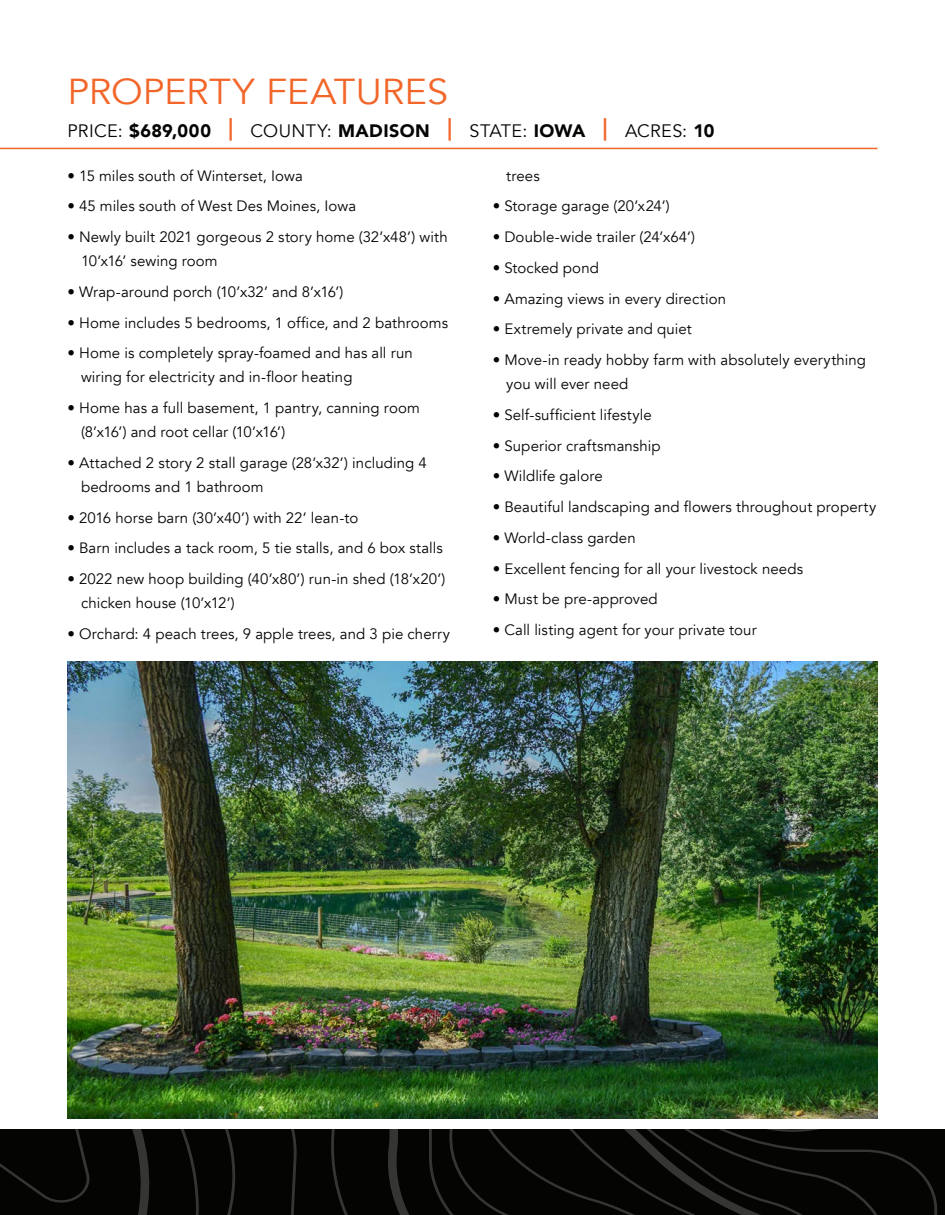
<style>
.page{position:relative;width:945px;height:1215px;background:#fff}
.page>*{position:absolute;margin:0;border:0;box-sizing:border-box;transform-origin:0 0}
.t1{font:36px "Avenir";color:#f2662a;scale:1.05 1}
.t2{font:18px "Avenir";letter-spacing:.02em;color:#040503}
.t3{font:15px/24px "Avenir";letter-spacing:.005em;color:#040503}
.s1{font-weight:900}
.s2{font-weight:900;font-size:22.5px;color:#f2662a}
</style>
<div class="page">
<img style="left:68px;top:662px;width:810px;height:456px">
<hr style="left:0;top:148px;width:878px;height:1px;background:#f2662a">
<svg style="left:0;top:1129px;width:945px;height:86px;background:#080907"></svg>
<p class="t1" style="left:68px;top:70px;width:364px">PROPERTY FEATURES</p>
<p class="t2" style="left:68px;top:120px;width:649px">PRICE: <span class="s1">$689,000</span> <span class="s2">|</span> COUNTY: <span class="s1">MADISON</span> <span class="s2">|</span> STATE: <span class="s1">IOWA</span> <span class="s2">|</span> ACRES: <span class="s1">10</span></p>
<p class="t3" style="left:68px;top:164px;width:237px">• 15 miles south of Winterset, Iowa</p>
<p class="t3" style="left:68px;top:194px;width:290px">• 45 miles south of West Des Moines, Iowa</p>
<p class="t3" style="left:81px;top:225px;width:368px;text-indent:-14px">• Newly built 2021 gorgeous 2 story home (32’x48’) with<br>10’x16’ sewing room</p>
<p class="t3" style="left:68px;top:280px;width:277px">• Wrap-around porch (10’x32’ and 8’x16’)</p>
<p class="t3" style="left:68px;top:311px;width:382px">• Home includes 5 bedrooms, 1 office, and 2 bathrooms</p>
<p class="t3" style="left:81px;top:341px;width:333px;text-indent:-14px">• Home is completely spray-foamed and has all run wiring for electricity and in-floor heating</p>
<p class="t3" style="left:81px;top:396px;width:340px;text-indent:-14px">• Home has a full basement, 1 pantry, canning room (8’x16’) and root cellar (10’x16’)</p>
<p class="t3" style="left:81px;top:451px;width:347px;text-indent:-14px">• Attached 2 story 2 stall garage (28’x32’) including 4 bedrooms and 1 bathroom</p>
<p class="t3" style="left:68px;top:506px;width:292px">• 2016 horse barn (30’x40’) with 22’ lean-to</p>
<p class="t3" style="left:68px;top:536px;width:377px">• Barn includes a tack room, 5 tie stalls, and 6 box stalls</p>
<p class="t3" style="left:81px;top:567px;width:366px;text-indent:-14px">• 2022 new hoop building (40’x80’) run-in shed (18’x20’) chicken house (10’x12’)</p>
<p class="t3" style="left:68px;top:622px;width:384px">• Orchard: 4 peach trees, 9 apple trees, and 3 pie cherry</p>
<p class="t3" style="left:506px;top:164px;width:35px">trees</p>
<p class="t3" style="left:493px;top:194px;width:179px">• Storage garage (20’x24’)</p>
<p class="t3" style="left:493px;top:225px;width:204px">• Double-wide trailer (24’x64’)</p>
<p class="t3" style="left:493px;top:256px;width:108px">• Stocked pond</p>
<p class="t3" style="left:493px;top:287px;width:235px">• Amazing views in every direction</p>
<p class="t3" style="left:493px;top:317px;width:201px">• Extremely private and quiet</p>
<p class="t3" style="left:506px;top:348px;width:361px;text-indent:-14px">• Move-in ready hobby farm with absolutely everything you will ever need</p>
<p class="t3" style="left:493px;top:403px;width:161px">• Self-sufficient lifestyle</p>
<p class="t3" style="left:493px;top:434px;width:169px">• Superior craftsmanship</p>
<p class="t3" style="left:493px;top:464px;width:112px">• Wildlife galore</p>
<p class="t3" style="left:493px;top:495px;width:385px">• Beautiful landscaping and flowers throughout property</p>
<p class="t3" style="left:493px;top:526px;width:144px">• World-class garden</p>
<p class="t3" style="left:493px;top:557px;width:312px">• Excellent fencing for all your livestock needs</p>
<p class="t3" style="left:493px;top:587px;width:166px">• Must be pre-approved</p>
<p class="t3" style="left:493px;top:618px;width:265px">• Call listing agent for your private tour</p>
</div>
